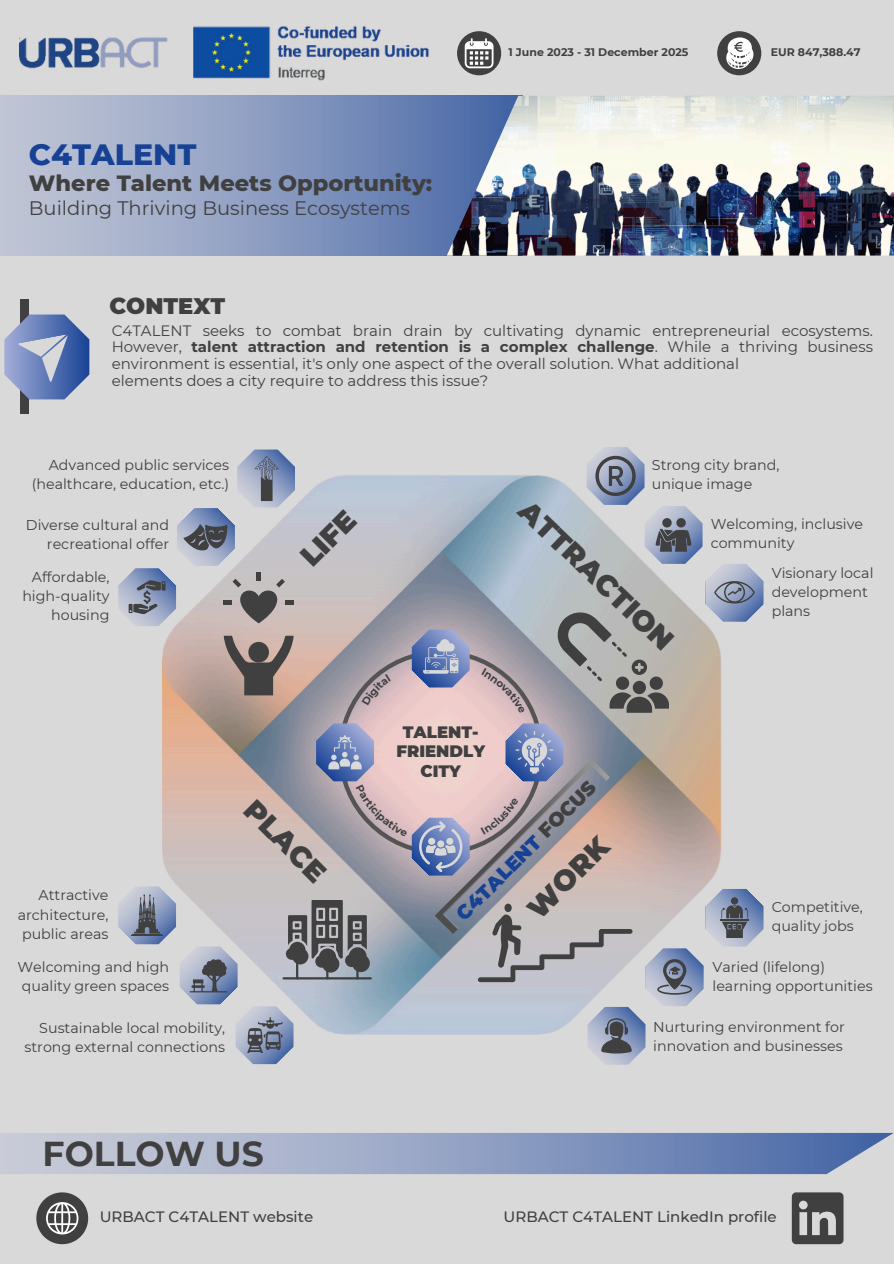
<style>
.page{position:relative;width:894px;height:1264px;background:#fff}
.page>*{position:absolute;margin:0;border:0;box-sizing:border-box;transform-origin:0 0}
.t1{font:700 34.5px "Montserrat";color:#404040}
.t2{font:800 30px "Montserrat";color:#164194}
.t3{font:900 28.5px "Montserrat";color:#404040}
.t4{font:800 22.5px "Montserrat";color:#404040}
.t5{font:900 22.5px "Montserrat";color:#404040}
.t6{font:19.5px "Montserrat";color:#404040}
.t7{font:900 19.5px "Montserrat";color:#164194}
.t8{font:900 16.5px/19.2px "Montserrat";color:#404040;text-align:center}
.t9{font:15px/16.8px "Montserrat";color:#404040;text-align:justify}
.t10{font:500 15px "Montserrat";color:#404040}
.t11{font:14.25px/19.2px "Montserrat";color:#404040;text-align:right}
.t12{font:700 10.95px "Montserrat";color:#404040}
.s1{font-weight:700}
.s2{color:#404040}
</style>
<div class="page">
<div style="left:0;top:0;width:893px;height:1263px;background:#d9d9d9"></div>
<svg style="left:36px;top:1192px;width:52px;height:52px"></svg>
<svg style="left:791px;top:1192px;width:52px;height:52px"></svg>
<svg style="left:0;top:1132px;width:893px;height:42px;background:#96a4c4"></svg>
<svg style="left:0;top:96px;width:446px;height:159px;background:#93a1c3"></svg>
<img style="left:446px;top:96px;width:447px;height:159px">
<img style="left:20px;top:26px;width:409px;height:55px">
<div style="left:457px;top:31px;width:44px;height:44px;background:#404040;border-radius:50%"></div>
<div style="left:717px;top:31px;width:44px;height:44px;background:#404040;border-radius:50%"></div>
<svg style="left:464px;top:38px;width:29px;height:30px"></svg>
<svg style="left:726px;top:37px;width:27px;height:32px"></svg>
<div style="left:20px;top:300px;width:8px;height:114px;background:#404040"></div>
<svg style="left:4px;top:314px;width:85px;height:85px"></svg>
<img style="left:162px;top:486px;width:552px;height:549px">
<hr style="left:282px;top:977px;width:89px;height:2px;background:#404040">
<svg style="left:224px;top:635px;width:69px;height:60px;background:#8a7973"></svg>
<svg style="left:118px;top:886px;width:252px;height:178px"></svg>
<hr style="left:132px;top:934px;width:30px;height:1px;background:#404040">
<hr style="left:131px;top:935px;width:32px;height:1px;background:#404040">
<img style="left:434px;top:875px;width:175px;height:59px">
<svg style="left:477px;top:888px;width:286px;height:176px"></svg>
<svg style="left:118px;top:449px;width:177px;height:177px"></svg>
<svg style="left:316px;top:447px;width:447px;height:428px"></svg>
<h3 class="t2" style="left:29px;top:136px;width:169px">C4TALENT</h3>
<h3 class="t4" style="left:29px;top:169px;width:405px">Where Talent Meets Opportunity:</h3>
<p class="t6" style="left:29px;top:196px;width:382px">Building Thriving Business Ecosystems</p>
<p class="t5" style="left:109px;top:292px;width:117px">CONTEXT</p>
<p class="t12" style="left:508px;top:45px;width:181px">1 June 2023 - 31 December 2025</p>
<h4 class="t12" style="left:770px;top:45px;width:91px">EUR 847,388.47</h4>
<p class="t9" style="left:112px;top:322px;width:762px">C4TALENT seeks to combat brain drain by cultivating dynamic entrepreneurial ecosystems.<br>However, <span class="s1">talent attraction and retention is a complex challenge</span>. While a thriving business environment is essential, it's only one aspect of the overall solution. What additional</p>
<p class="t9" style="left:112px;top:372px;width:378px">elements does a city require to address this issue?</p>
<p class="t11" style="left:32px;top:455px;width:199px">Advanced public services (healthcare, education, etc.)</p>
<p class="t11" style="left:26px;top:515px;width:145px">Diverse cultural and recreational offer</p>
<p class="t11" style="left:22px;top:567px;width:89px">Affordable, high-quality housing</p>
<p class="t3" style="left:293px;top:549px;width:67px;rotate:-45deg">LIFE</p>
<p class="t11" style="left:18px;top:885px;width:92px">Attractive architecture, public areas</p>
<p class="t11" style="left:17px;top:956px;width:153px;text-align:center">Welcoming and high quality green spaces</p>
<p class="t11" style="left:25px;top:1018px;width:202px">Sustainable local mobility, strong external connections</p>
<h2 class="t3" style="left:261px;top:792px;width:104px;rotate:45deg">PLACE</h2>
<p class="t1" style="left:43px;top:1132px;width:222px">FOLLOW US</p>
<p class="t11" style="left:651px;top:455px;width:129px">Strong city brand,</p>
<p class="t11" style="left:651px;top:475px;width:102px">unique image</p>
<p class="t11" style="left:710px;top:514px;width:154px;text-align:left">Welcoming, inclusive community</p>
<p class="t11" style="left:771px;top:563px;width:103px;text-align:left">Visionary local development plans</p>
<p class="t3" style="left:535px;top:492px;width:203px;rotate:44deg">ATTRACTION</p>
<p class="t8" style="left:396px;top:722px;width:90px">TALENT-<br>FRIENDLY</p>
<p class="t8" style="left:420px;top:761px;width:42px">CITY</p>
<p class="t7" style="left:451px;top:908px;width:189px;rotate:-45deg">C4TALENT <span class="s2">FOCUS</span></p>
<p class="t3" style="left:520px;top:901px;width:103px;rotate:-45deg">WORK</p>
<h2 class="t11" style="left:771px;top:897px;width:93px">Competitive,</h2>
<p class="t11" style="left:771px;top:916px;width:83px">quality jobs</p>
<p class="t11" style="left:712px;top:956px;width:162px;text-align:left">Varied (lifelong) learning opportunities</p>
<p class="t11" style="left:653px;top:1017px;width:193px;text-align:left">Nurturing environment for innovation and businesses</p>
<h6 class="t10" style="left:100px;top:1207px;width:215px">URBACT C4TALENT website</h6>
<p class="t10" style="left:503px;top:1207px;width:274px">URBACT C4TALENT LinkedIn profile</p>
</div>
